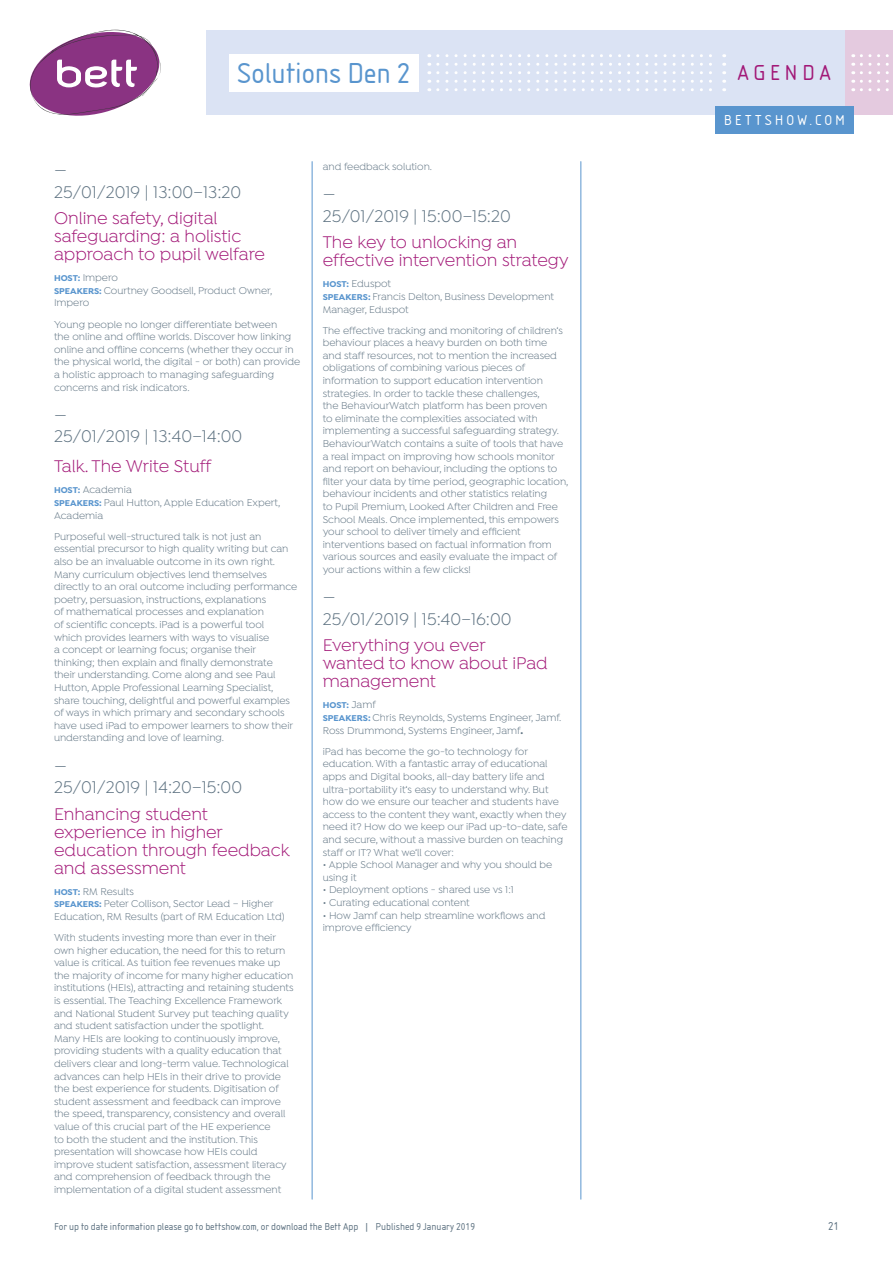
<style>
.page{position:relative;width:893px;height:1263px;background:#fff}
.page>*{position:absolute;margin:0;border:0;box-sizing:border-box;transform-origin:0 0}
.t1{font:30px "Isonorm D";color:#5995ce}
.t2{font:22.5px "Isonorm D";letter-spacing:.2em;color:#a21877}
.t3{font:18px/18px "Isidora";color:#a21877}
.t4{font:18px/21.6px "Isidora";color:#5f7382}
.t5{font:15px "Isonorm D";letter-spacing:.2em;color:#fff}
.t6{font:12px "Isonorm D";color:#5f7382}
.t7{font:10.5px/12.6px "Isidora";color:#5f7382}
.t8{font:10.5px "Isonorm D";color:#5f7382}
.t9{font:700 9px "Isidora";color:#5995ce}
.s1{font-weight:700;font-size:9px;color:#5995ce}
.s2{font-weight:400;font-size:10.5px;color:#5f7382}
.s3{font-weight:700}
</style>
<div class="page">
<div style="left:845px;top:31px;width:48px;height:84px;background:#e4cadf"></div>
<div style="left:207px;top:31px;width:638px;height:84px;background:#dbe3f4"></div>
<div style="left:229px;top:54px;width:190px;height:37px;background:#fff"></div>
<svg style="left:29px;top:29px;width:132px;height:87px"></svg>
<div style="left:715px;top:106px;width:139px;height:27px;background:#5995ce"></div>
<hr style="left:312px;top:162px;width:1px;height:1037px;background:#5995ce">
<hr style="left:580px;top:162px;width:1px;height:1037px;background:#5995ce">
<svg style="left:438px;top:54px;width:287px;height:3px"></svg>
<svg style="left:861px;top:54px;width:28px;height:3px"></svg>
<svg style="left:438px;top:63px;width:287px;height:11px"></svg>
<svg style="left:861px;top:63px;width:28px;height:11px"></svg>
<svg style="left:438px;top:80px;width:287px;height:11px"></svg>
<svg style="left:861px;top:80px;width:28px;height:11px"></svg>
<h1 class="t1" style="left:237px;top:56px;width:174px">Solutions Den 2</h1>
<h2 class="t2" style="left:737px;top:60px;width:95px">AGENDA</h2>
<h3 class="t5" style="left:724px;top:111px;width:123px">BETTSHOW.COM</h3>
<p class="t7" style="left:323px;top:161px;width:111px">and feedback solution.</p>
<h3 class="t4" style="left:323px;top:185px;width:190px">—<br>25/01/2019 | 15:00–15:20</h3>
<h3 class="t3" style="left:323px;top:234px;width:247px">The key to unlocking an effective intervention strategy</h3>
<p class="t7" style="left:323px;top:278px;width:233px"><span class="s1">HOST:</span> Eduspot<br><span class="s1">SPEAKERS:</span> Francis Delton, Business Development<br>Manager, Eduspot</p>
<p class="t7" style="left:323px;top:325px;width:247px">The effective tracking and monitoring of children‘s behaviour places a heavy burden on both time<br>and staff resources, not to mention the increased obligations of combining various pieces of information to support education intervention strategies. In order to tackle these challenges,<br>the BehaviourWatch platform has been proven<br>to eliminate the complexities associated with implementing a successful safeguarding strategy.<br>BehaviourWatch contains a suite of tools that have a real impact on improving how schools monitor and report on behaviour, including the options to filter your data by time period, geographic location, behaviour incidents and other statistics relating<br>to Pupil Premium, Looked After Children and Free School Meals. Once implemented, this empowers your school to deliver timely and efficient interventions based on factual information from various sources and easily evaluate the impact of your actions within a few clicks!</p>
<h3 class="t4" style="left:323px;top:588px;width:190px">—<br>25/01/2019 | 15:40–16:00</h3>
<h3 class="t3" style="left:323px;top:637px;width:226px">Everything you ever wanted to know about iPad management</h3>
<p class="t9" style="left:323px;top:700px;width:55px">HOST: <span class="s2">Jamf</span></p>
<p class="t7" style="left:323px;top:712px;width:240px"><span class="s1">SPEAKERS:</span> Chris Reynolds, Systems Engineer, Jamf.<br>Ross Drummond, Systems Engineer, Jamf<span class="s3">.</span></p>
<p class="t7" style="left:323px;top:746px;width:246px">iPad has become the go-to technology for education. With a fantastic array of educational apps and Digital books, all-day battery life and ultra-portability it‘s easy to understand why. But how do we ensure our teacher and students have access to the content they want, exactly when they need it? How do we keep our iPad up-to-date, safe and secure, without a massive burden on teaching staff or IT? What we‘ll cover:</p>
<p class="t7" style="left:323px;top:859px;width:231px">• Apple School Manager and why you should be using it</p>
<p class="t7" style="left:323px;top:884px;width:193px">• Deployment options - shared use vs 1:1</p>
<p class="t7" style="left:323px;top:897px;width:148px">• Curating educational content</p>
<p class="t7" style="left:323px;top:909px;width:224px">• How Jamf can help streamline workflows and improve efficiency</p>
<h3 class="t4" style="left:54px;top:160px;width:189px">—<br>25/01/2019 | 13:00–13:20</h3>
<h3 class="t3" style="left:54px;top:210px;width:212px">Online safety, digital safeguarding: a holistic approach to pupil welfare</h3>
<p class="t7" style="left:54px;top:272px;width:220px"><span class="s1">HOST:</span> Impero<br><span class="s1">SPEAKERS:</span> Courtney Goodsell, Product Owner,<br>Impero</p>
<p class="t7" style="left:54px;top:318px;width:248px">Young people no longer differentiate between<br>the online and offline worlds. Discover how linking online and offline concerns (whether they occur in the physical world, the digital - or both) can provide a holistic approach to managing safeguarding concerns and risk indicators.</p>
<h3 class="t4" style="left:54px;top:405px;width:190px">—<br>25/01/2019 | 13:40–14:00</h3>
<h3 class="t3" style="left:54px;top:459px;width:159px">Talk. The Write Stuff</h3>
<p class="t7" style="left:54px;top:484px;width:228px"><span class="s1">HOST:</span> Academia<br><span class="s1">SPEAKERS:</span> Paul Hutton, Apple Education Expert,<br>Academia</p>
<p class="t7" style="left:54px;top:531px;width:245px">Purposeful well-structured talk is not just an essential precursor to high quality writing but can also be an invaluable outcome in its own right.<br>Many curriculum objectives lend themselves directly to an oral outcome including performance poetry, persuasion, instructions, explanations<br>of mathematical processes and explanation<br>of scientific concepts. iPad is a powerful tool<br>which provides learners with ways to visualise<br>a concept or learning focus; organise their thinking; then explain and finally demonstrate<br>their understanding. Come along and see Paul Hutton, Apple Professional Learning Specialist, share touching, delightful and powerful examples of ways in which primary and secondary schools have used iPad to empower learners to show their understanding and love of learning.</p>
<h3 class="t4" style="left:54px;top:756px;width:190px">—<br>25/01/2019 | 14:20–15:00</h3>
<h3 class="t3" style="left:54px;top:806px;width:237px">Enhancing student experience in higher education through feedback and assessment</h3>
<p class="t7" style="left:54px;top:886px;width:232px"><span class="s1">HOST:</span> RM Results<br><span class="s1">SPEAKERS:</span> Peter Collison, Sector Lead – Higher<br>Education, RM Results (part of RM Education Ltd)</p>
<p class="t7" style="left:54px;top:932px;width:241px">With students investing more than ever in their own higher education, the need for this to return value is critical. As tuition fee revenues make up the majority of income for many higher education institutions (HEIs), attracting and retaining students is essential. The Teaching Excellence Framework and National Student Survey put teaching quality and student satisfaction under the spotlight.<br>Many HEIs are looking to continuously improve, providing students with a quality education that delivers clear and long-term value. Technological advances can help HEIs in their drive to provide the best experience for students. Digitisation of student assessment and feedback can improve the speed, transparency, consistency and overall value of this crucial part of the HE experience<br>to both the student and the institution. This presentation will showcase how HEIs could improve student satisfaction, assessment literacy and comprehension of feedback through the implementation of a digital student assessment</p>
<p class="t8" style="left:54px;top:1220px;width:422px">For up to date information please go to bettshow.com, or download the Bett App | Published 9 January 2019</p>
<p class="t6" style="left:828px;top:1219px;width:12px">21</p>
</div>
